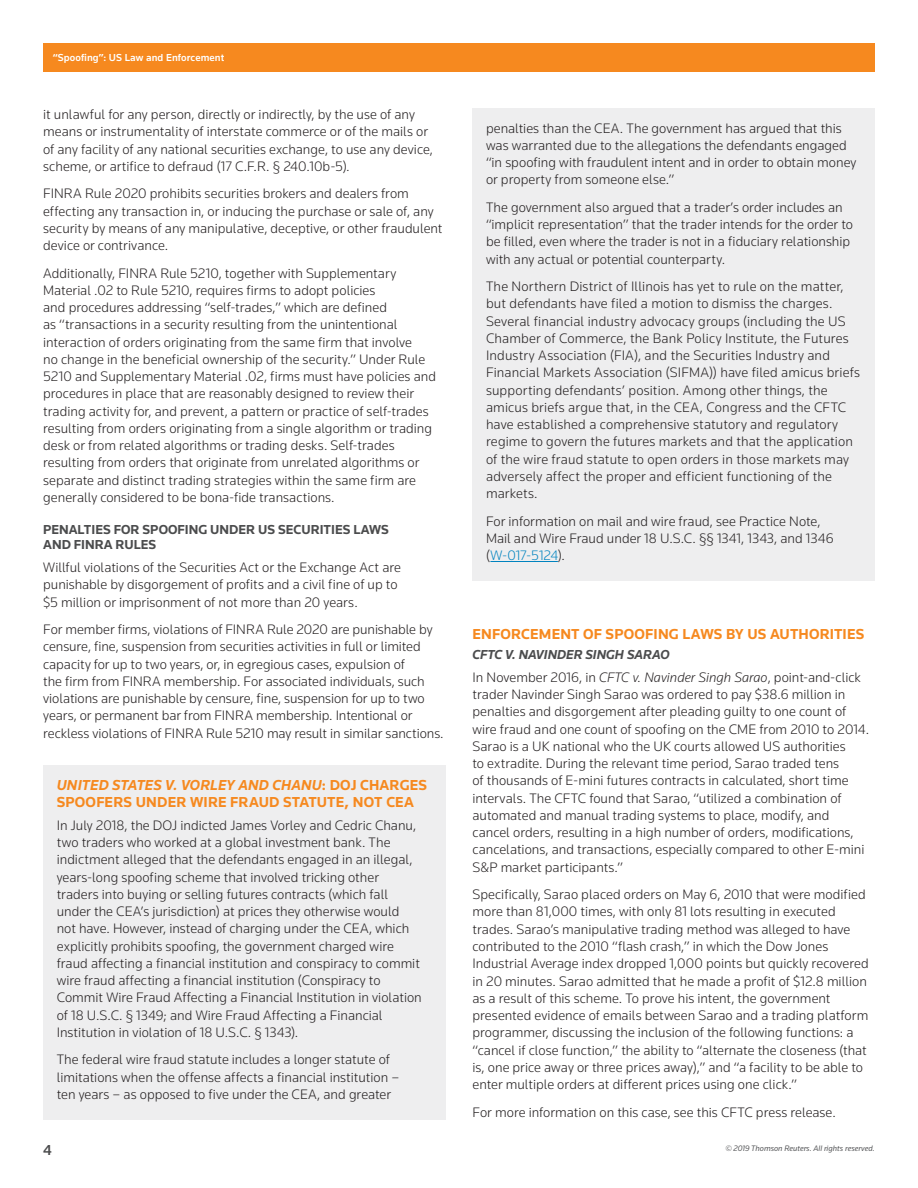
<style>
.page{position:relative;width:918px;height:1188px;background:#fff}
.page>*{position:absolute;margin:0;border:0;box-sizing:border-box;transform-origin:0 0}
.t1{font:700 15px/16.5px "Knowledge";letter-spacing:.01em;color:#f6891f}
.t2{font:500 15px "Knowledge";color:#4b4c4d}
.t3{font:300 14.25px/17.2px "Knowledge";letter-spacing:.005em;color:#231f20}
.t4{font:700 13.5px/15px "Knowledge";color:#4b4c4d}
.t5{font:italic 700 13.5px "Knowledge";color:#4b4c4d}
.t6{font:500 10.5px "Knowledge";letter-spacing:.01em;color:#fff}
.t7{font:italic 8.25px "Knowledge";color:#57585a}
.s1{font-style:italic}
.s2{color:#0083bf}
</style>
<div class="page">
<div style="left:43px;top:43px;width:832px;height:29px;background:#f6891f"></div>
<div style="left:43px;top:765px;width:403px;height:354px;background:#eeeeef"></div>
<div style="left:472px;top:108px;width:403px;height:472px;background:#eeeeef"></div>
<hr style="left:490px;top:561px;width:68px;height:1px;background:#0083bf">
<p class="t6" style="left:53px;top:51px;width:173px">“Spoofing”: US Law and Enforcement</p>
<p class="t3" style="left:43px;top:105px;width:391px">it unlawful for any person, directly or indirectly, by the use of any means or instrumentality of interstate commerce or of the mails or of any facility of any national securities exchange, to use any device, scheme, or artifice to defraud (17 C.F.R. § 240.10b-5)<span class="s1">.</span></p>
<p class="t3" style="left:43px;top:185px;width:401px">FINRA Rule 2020 prohibits securities brokers and dealers from effecting any transaction in, or inducing the purchase or sale of, any security by means of any manipulative, deceptive, or other fraudulent device or contrivance.</p>
<p class="t3" style="left:43px;top:264px;width:394px">Additionally, FINRA Rule 5210, together with Supplementary Material .02 to Rule 5210, requires firms to adopt policies<br>and procedures addressing “self-trades,” which are defined<br>as “transactions in a security resulting from the unintentional interaction of orders originating from the same firm that involve<br>no change in the beneficial ownership of the security.” Under Rule 5210 and Supplementary Material .02, firms must have policies and procedures in place that are reasonably designed to review their trading activity for, and prevent, a pattern or practice of self-trades resulting from orders originating from a single algorithm or trading desk or from related algorithms or trading desks. Self-trades resulting from orders that originate from unrelated algorithms or separate and distinct trading strategies within the same firm are generally considered to be bona-fide transactions.</p>
<p class="t4" style="left:43px;top:522px;width:347px">PENALTIES FOR SPOOFING UNDER US SECURITIES LAWS<br>AND FINRA RULES</p>
<p class="t3" style="left:43px;top:558px;width:359px">Willful violations of the Securities Act or the Exchange Act are punishable by disgorgement of profits and a civil fine of up to $5 million or imprisonment of not more than 20 years.</p>
<p class="t3" style="left:43px;top:620px;width:402px">For member firms, violations of FINRA Rule 2020 are punishable by censure, fine, suspension from securities activities in full or limited capacity for up to two years, or, in egregious cases, expulsion of<br>the firm from FINRA membership. For associated individuals, such violations are punishable by censure, fine, suspension for up to two years, or permanent bar from FINRA membership. Intentional or reckless violations of FINRA Rule 5210 may result in similar sanctions.</p>
<p class="t1" style="left:472px;top:626px;width:393px">ENFORCEMENT OF SPOOFING LAWS BY US AUTHORITIES</p>
<p class="t3" style="left:486px;top:119px;width:372px">penalties than the CEA. The government has argued that this was warranted due to the allegations the defendants engaged “in spoofing with fraudulent intent and in order to obtain money or property from someone else.”</p>
<p class="t3" style="left:486px;top:198px;width:369px">The government also argued that a trader’s order includes an “implicit representation” that the trader intends for the order to be filled, even where the trader is not in a fiduciary relationship with any actual or potential counterparty.</p>
<p class="t3" style="left:486px;top:278px;width:376px">The Northern District of Illinois has yet to rule on the matter, but defendants have filed a motion to dismiss the charges.<br>Several financial industry advocacy groups (including the US Chamber of Commerce, the Bank Policy Institute, the Futures Industry Association (FIA), and the Securities Industry and Financial Markets Association (SIFMA)) have filed amicus briefs supporting defendants’ position. Among other things, the amicus briefs argue that, in the CEA, Congress and the CFTC have established a comprehensive statutory and regulatory regime to govern the futures markets and that the application of the wire fraud statute to open orders in those markets may adversely affect the proper and efficient functioning of the markets.</p>
<p class="t3" style="left:486px;top:512px;width:349px">For information on mail and wire fraud, see Practice Note,<br>Mail and Wire Fraud under 18 U.S.C. §§ 1341, 1343, and 1346 (<span class="s2">W-017-5124</span>).</p>
<p class="t5" style="left:472px;top:646px;width:199px">CFTC V. NAVINDER SINGH SARAO</p>
<p class="t3" style="left:472px;top:668px;width:398px">In November 2016, in <span class="s1">CFTC v. Navinder Singh Sarao</span>, point-and-click trader Navinder Singh Sarao was ordered to pay $38.6 million in penalties and disgorgement after pleading guilty to one count of wire fraud and one count of spoofing on the CME from 2010 to 2014.<br>Sarao is a UK national who the UK courts allowed US authorities<br>to extradite. During the relevant time period, Sarao traded tens<br>of thousands of E-mini futures contracts in calculated, short time intervals. The CFTC found that Sarao, “utilized a combination of automated and manual trading systems to place, modify, and cancel orders, resulting in a high number of orders, modifications, cancelations, and transactions, especially compared to other E-mini S&amp;P market participants.”</p>
<p class="t3" style="left:472px;top:886px;width:398px">Specifically, Sarao placed orders on May 6, 2010 that were modified more than 81,000 times, with only 81 lots resulting in executed trades. Sarao’s manipulative trading method was alleged to have contributed to the 2010 “flash crash,” in which the Dow Jones Industrial Average index dropped 1,000 points but quickly recovered in 20 minutes. Sarao admitted that he made a profit of $12.8 million as a result of this scheme. To prove his intent, the government presented evidence of emails between Sarao and a trading platform programmer, discussing the inclusion of the following functions: a “cancel if close function,” the ability to “alternate the closeness (that is, one price away or three prices away),” and “a facility to be able to enter multiple orders at different prices using one click.”</p>
<p class="t3" style="left:472px;top:1103px;width:365px">For more information on this case, see this CFTC press release.</p>
<p class="t1" style="left:57px;top:777px;width:372px"><span class="s1">UNITED STATES V. VORLEY AND CHANU</span>: DOJ CHARGES<br>SPOOFERS UNDER WIRE FRAUD STATUTE, NOT CEA</p>
<p class="t3" style="left:57px;top:816px;width:367px">In July 2018, the DOJ indicted James Vorley and Cedric Chanu, two traders who worked at a global investment bank. The indictment alleged that the defendants engaged in an illegal, years-long spoofing scheme that involved tricking other traders into buying or selling futures contracts (which fall under the CEA’s jurisdiction) at prices they otherwise would not have. However, instead of charging under the CEA, which explicitly prohibits spoofing, the government charged wire fraud affecting a financial institution and conspiracy to commit wire fraud affecting a financial institution (Conspiracy to Commit Wire Fraud Affecting a Financial Institution in violation of 18 U.S.C. § 1349; and Wire Fraud Affecting a Financial Institution in violation of 18 U.S.C. § 1343).</p>
<p class="t3" style="left:57px;top:1051px;width:344px">The federal wire fraud statute includes a longer statute of limitations when the offense affects a financial institution – ten years – as opposed to five under the CEA, and greater</p>
<p class="t2" style="left:43px;top:1141px;width:10px">4</p>
<p class="t7" style="left:725px;top:1143px;width:151px">© 2019 Thomson Reuters. All rights reserved.</p>
</div>
